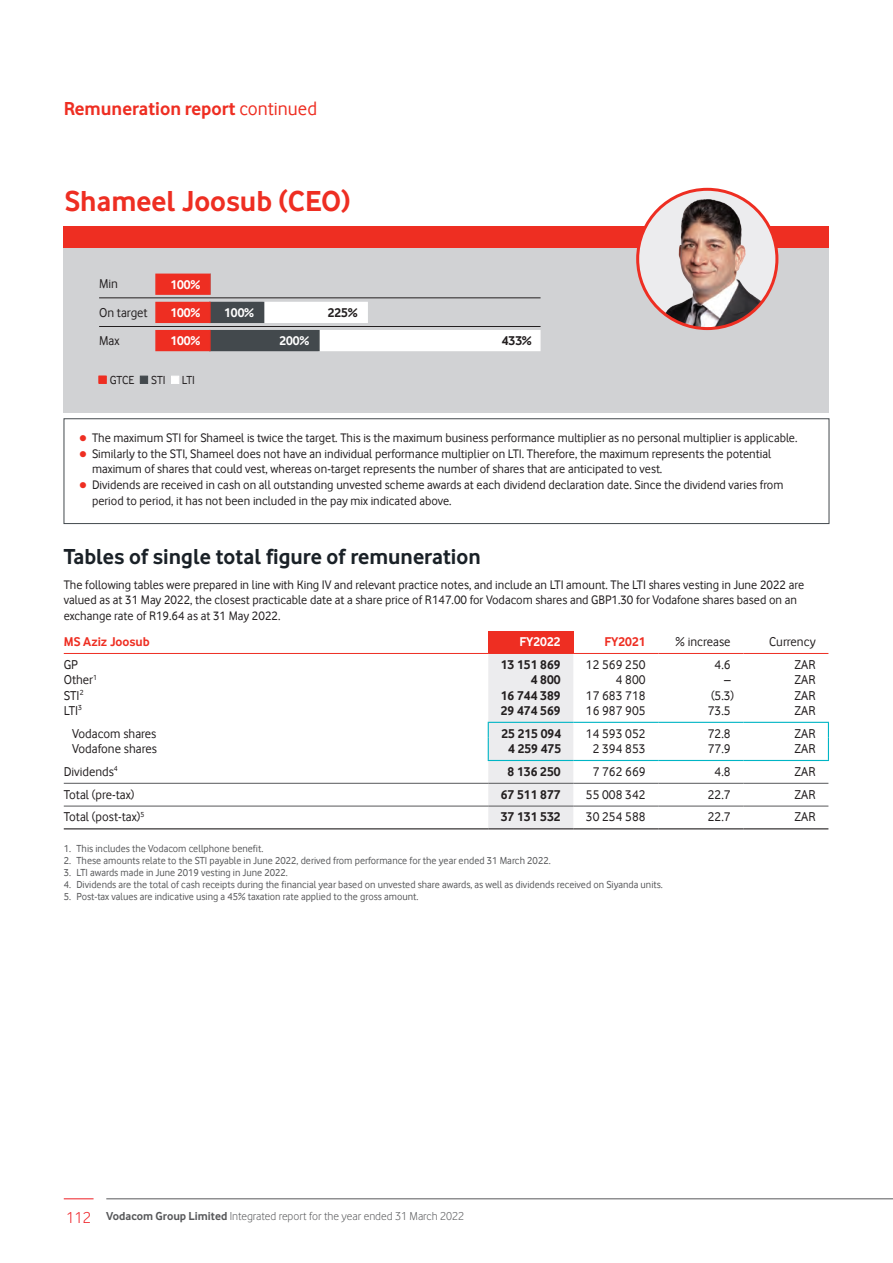
<style>
.page{position:relative;width:893px;height:1263px;background:#fff}
.page>*{position:absolute;margin:0;border:0;box-sizing:border-box;transform-origin:0 0}
.t1{font:700 30px "Vodafone Rg";color:#ee2e22}
.t2{font:700 22.5px "Vodafone Rg";color:#1a2127}
.t3{font:700 19.5px "Vodafone Rg";color:#ee2e22}
.t4{font:13.2px "Vodafone Rg";color:#231f20}
.t5{font:700 13.2px "Vodafone Rg";color:#231f20}
.t6{font:700 13.2px "Vodafone Rg";color:#fff}
.t7{font:700 13.2px "Vodafone Rg";color:#ee2e22}
.t8{font:12.75px/15.8px "Vodafone Rg";color:#231f20}
.t9{font:12px "Vodafone Lt";color:#57585a}
.t10{font:12px "Vodafone Rg";color:#231f20}
.t11{font:10.5px "Vodafone Rg";color:#57585a}
.s1{font-weight:400}
.s2{color:#ee2e22}
.s3{font-size:16.5px;color:#ee1d23}
.s4{font-family:"Vodafone Rg";font-weight:700}
</style>
<div class="page">
<hr style="left:64px;top:1198px;width:30px;height:1px;background:#ee1d23">
<hr style="left:106px;top:1198px;width:787px;height:1px;background:#57585a">
<div style="left:64px;top:419px;width:765px;height:105px;border:1px solid #43494d"></div>
<div style="left:64px;top:237px;width:765px;height:176px;background:#d1d2d4"></div>
<div style="left:64px;top:226px;width:765px;height:21px;background:#ee2e22"></div>
<div style="left:263px;top:302px;width:105px;height:21px;background:#fff"></div>
<div style="left:318px;top:330px;width:223px;height:21px;background:#fff"></div>
<div style="left:209px;top:302px;width:55px;height:21px;background:#43494d"></div>
<div style="left:209px;top:330px;width:111px;height:21px;background:#43494d"></div>
<div style="left:155px;top:302px;width:56px;height:21px;background:#ee2e22"></div>
<div style="left:155px;top:330px;width:56px;height:21px;background:#ee2e22"></div>
<div style="left:99px;top:376px;width:8px;height:8px;background:#ee2e22;border:1px solid #ee2e22"></div>
<div style="left:140px;top:376px;width:8px;height:8px;background:#43494d"></div>
<div style="left:171px;top:376px;width:8px;height:8px;background:#fff"></div>
<div style="left:155px;top:274px;width:56px;height:21px;background:#ee2e22;border:2px solid #ee2e22"></div>
<img style="left:638px;top:191px;width:139px;height:138px">
<div style="left:636px;top:188px;width:142px;height:142px;border:3px solid #ee2e22;border-radius:50%"></div>
<hr style="left:99px;top:298px;width:442px;height:1px;background:#231f20">
<hr style="left:99px;top:326px;width:442px;height:1px;background:#231f20">
<div style="left:488px;top:631px;width:85px;height:22px;background:#ee2e22"></div>
<hr style="left:573px;top:722px;width:85px;height:1px;background:#00b5c5">
<hr style="left:658px;top:722px;width:85px;height:1px;background:#00b5c5">
<hr style="left:743px;top:722px;width:86px;height:1px;background:#00b5c5">
<div style="left:488px;top:654px;width:85px;height:174px;background:#ececee"></div>
<svg style="left:828px;top:723px;width:1px;height:37px"></svg>
<hr style="left:488px;top:760px;width:85px;height:1px;background:#00b5c5">
<hr style="left:573px;top:760px;width:85px;height:1px;background:#00b5c5">
<hr style="left:658px;top:760px;width:85px;height:1px;background:#00b5c5">
<hr style="left:743px;top:760px;width:86px;height:1px;background:#00b5c5">
<hr style="left:64px;top:783px;width:424px;height:1px;background:#57585a">
<hr style="left:488px;top:783px;width:85px;height:1px;background:#57585a">
<hr style="left:573px;top:783px;width:85px;height:1px;background:#57585a">
<hr style="left:658px;top:783px;width:85px;height:1px;background:#57585a">
<hr style="left:743px;top:783px;width:85px;height:1px;background:#57585a">
<hr style="left:64px;top:806px;width:424px;height:1px;background:#57585a">
<hr style="left:488px;top:806px;width:85px;height:1px;background:#57585a">
<hr style="left:573px;top:806px;width:85px;height:1px;background:#57585a">
<hr style="left:658px;top:806px;width:85px;height:1px;background:#57585a">
<hr style="left:743px;top:806px;width:85px;height:1px;background:#57585a">
<hr style="left:64px;top:828px;width:424px;height:1px;background:#231f20">
<hr style="left:488px;top:828px;width:85px;height:1px;background:#231f20">
<hr style="left:573px;top:828px;width:85px;height:1px;background:#231f20">
<hr style="left:658px;top:828px;width:85px;height:1px;background:#231f20">
<hr style="left:743px;top:828px;width:85px;height:1px;background:#231f20">
<hr style="left:64px;top:653px;width:424px;height:1px;background:#ee2e22">
<hr style="left:488px;top:653px;width:85px;height:1px;background:#ee2e22">
<hr style="left:573px;top:653px;width:85px;height:1px;background:#ee2e22">
<hr style="left:658px;top:653px;width:85px;height:1px;background:#ee2e22">
<hr style="left:743px;top:653px;width:85px;height:1px;background:#ee2e22">
<h3 class="t3" style="left:64px;top:98px;width:255px">Remuneration report <span class="s1">continued</span></h3>
<h1 class="t1" style="left:65px;top:184px;width:288px">Shameel Joosub (CEO)</h1>
<p class="t4" style="left:99px;top:277px;width:20px">Min</p>
<p class="t4" style="left:99px;top:305px;width:50px">On target</p>
<p class="t4" style="left:99px;top:333px;width:22px">Max</p>
<p class="t6" style="left:170px;top:276px;width:31px">100%</p>
<p class="t6" style="left:170px;top:305px;width:31px">100%</p>
<p class="t6" style="left:224px;top:305px;width:31px">100%</p>
<p class="t5" style="left:328px;top:305px;width:31px">225%</p>
<p class="t6" style="left:170px;top:333px;width:31px">100%</p>
<p class="t6" style="left:279px;top:333px;width:31px">200%</p>
<p class="t5" style="left:502px;top:333px;width:31px">433%</p>
<p class="t10" style="left:99px;top:373px;width:37px"><span class="s2">■</span> GTCE</p>
<p class="t10" style="left:151px;top:373px;width:16px">STI</p>
<p class="t10" style="left:182px;top:373px;width:15px">LTI</p>
<p class="t8" style="left:92px;top:430px;width:707px">The maximum STI for Shameel is twice the target. This is the maximum business performance multiplier as no personal multiplier is applicable.<br>Similarly to the STI, Shameel does not have an individual performance multiplier on LTI. Therefore, the maximum represents the potential maximum of shares that could vest, whereas on-target represents the number of shares that are anticipated to vest.<br>Dividends are received in cash on all outstanding unvested scheme awards at each dividend declaration date. Since the dividend varies from period to period, it has not been included in the pay mix indicated above.</p>
<h2 class="t2" style="left:64px;top:544px;width:418px">Tables of single total figure of remuneration</h2>
<p class="t8" style="left:64px;top:576px;width:742px">The following tables were prepared in line with King IV and relevant practice notes, and include an LTI amount. The LTI shares vesting in June 2022 are valued as at 31 May 2022, the closest practicable date at a share price of R147.00 for Vodacom shares and GBP1.30 for Vodafone shares based on an exchange rate of R19.64 as at 31 May 2022.</p>
<p class="t7" style="left:64px;top:634px;width:88px">MS Aziz Joosub</p>
<p class="t6" style="left:519px;top:634px;width:43px">FY2022</p>
<p class="t7" style="left:604px;top:634px;width:43px">FY2021</p>
<p class="t4" style="left:676px;top:634px;width:56px">% increase</p>
<p class="t4" style="left:769px;top:634px;width:48px">Currency</p>
<p class="t4" style="left:64px;top:657px;width:16px">GP</p>
<p class="t5" style="left:501px;top:657px;width:61px">13 151 869</p>
<p class="t4" style="left:586px;top:657px;width:61px">12 569 250</p>
<p class="t4" style="left:715px;top:657px;width:18px">4.6</p>
<p class="t4" style="left:794px;top:657px;width:23px">ZAR</p>
<p class="t4" style="left:64px;top:672px;width:35px">Other<sup>1</sup></p>
<p class="t5" style="left:531px;top:672px;width:31px">4 800</p>
<p class="t4" style="left:616px;top:672px;width:31px">4 800</p>
<p class="t4" style="left:724px;top:672px;width:8px">–</p>
<p class="t4" style="left:795px;top:672px;width:23px">ZAR</p>
<p class="t4" style="left:64px;top:688px;width:21px">STI<sup>2</sup></p>
<p class="t5" style="left:501px;top:687px;width:61px">16 744 389</p>
<p class="t4" style="left:586px;top:688px;width:61px">17 683 718</p>
<p class="t4" style="left:711px;top:688px;width:25px">(5.3)</p>
<p class="t4" style="left:795px;top:688px;width:23px">ZAR</p>
<p class="t4" style="left:64px;top:703px;width:20px">LTI<sup>3</sup></p>
<p class="t5" style="left:501px;top:703px;width:61px">29 474 569</p>
<p class="t4" style="left:586px;top:703px;width:61px">16 987 905</p>
<p class="t4" style="left:708px;top:703px;width:24px">73.5</p>
<p class="t4" style="left:795px;top:703px;width:23px">ZAR</p>
<p class="t4" style="left:72px;top:726px;width:86px">Vodacom shares</p>
<p class="t5" style="left:501px;top:726px;width:61px">25 215 094</p>
<p class="t4" style="left:586px;top:726px;width:61px">14 593 052</p>
<p class="t4" style="left:708px;top:726px;width:24px">72.8</p>
<p class="t4" style="left:795px;top:726px;width:23px">ZAR</p>
<p class="t4" style="left:72px;top:741px;width:86px">Vodafone shares</p>
<p class="t5" style="left:508px;top:741px;width:54px">4 259 475</p>
<p class="t4" style="left:593px;top:741px;width:54px">2 394 853</p>
<p class="t4" style="left:708px;top:741px;width:24px">77.9</p>
<p class="t4" style="left:795px;top:741px;width:23px">ZAR</p>
<p class="t4" style="left:64px;top:764px;width:56px">Dividends<sup>4</sup></p>
<p class="t5" style="left:508px;top:764px;width:54px">8 136 250</p>
<p class="t4" style="left:593px;top:764px;width:54px">7 762 669</p>
<p class="t4" style="left:715px;top:764px;width:18px">4.8</p>
<p class="t4" style="left:795px;top:764px;width:23px">ZAR</p>
<p class="t4" style="left:64px;top:787px;width:72px">Total (pre-tax)</p>
<p class="t5" style="left:501px;top:787px;width:61px">67 511 877</p>
<p class="t4" style="left:586px;top:787px;width:61px">55 008 342</p>
<p class="t4" style="left:708px;top:787px;width:24px">22.7</p>
<p class="t4" style="left:794px;top:787px;width:23px">ZAR</p>
<p class="t4" style="left:64px;top:809px;width:82px">Total (post-tax)<sup>5</sup></p>
<p class="t5" style="left:501px;top:809px;width:61px">37 131 532</p>
<p class="t4" style="left:586px;top:809px;width:61px">30 254 588</p>
<p class="t4" style="left:708px;top:809px;width:24px">22.7</p>
<p class="t4" style="left:795px;top:809px;width:23px">ZAR</p>
<p class="t11" style="left:64px;top:843px;width:201px">1. This includes the Vodacom cellphone benefit.</p>
<p class="t11" style="left:64px;top:855px;width:488px">2. These amounts relate to the STI payable in June 2022, derived from performance for the year ended 31 March 2022.</p>
<p class="t11" style="left:64px;top:867px;width:226px">3. LTI awards made in June 2019 vesting in June 2022.</p>
<p class="t11" style="left:64px;top:879px;width:601px">4. Dividends are the total of cash receipts during the financial year based on unvested share awards, as well as dividends received on Siyanda units.</p>
<p class="t11" style="left:64px;top:891px;width:356px">5. Post-tax values are indicative using a 45% taxation rate applied to the gross amount.</p>
<p class="t9" style="left:66px;top:1209px;width:399px"><span class="s3">112</span> <span class="s4">Vodacom Group Limited</span> Integrated report for the year ended 31 March 2022</p>
</div>
